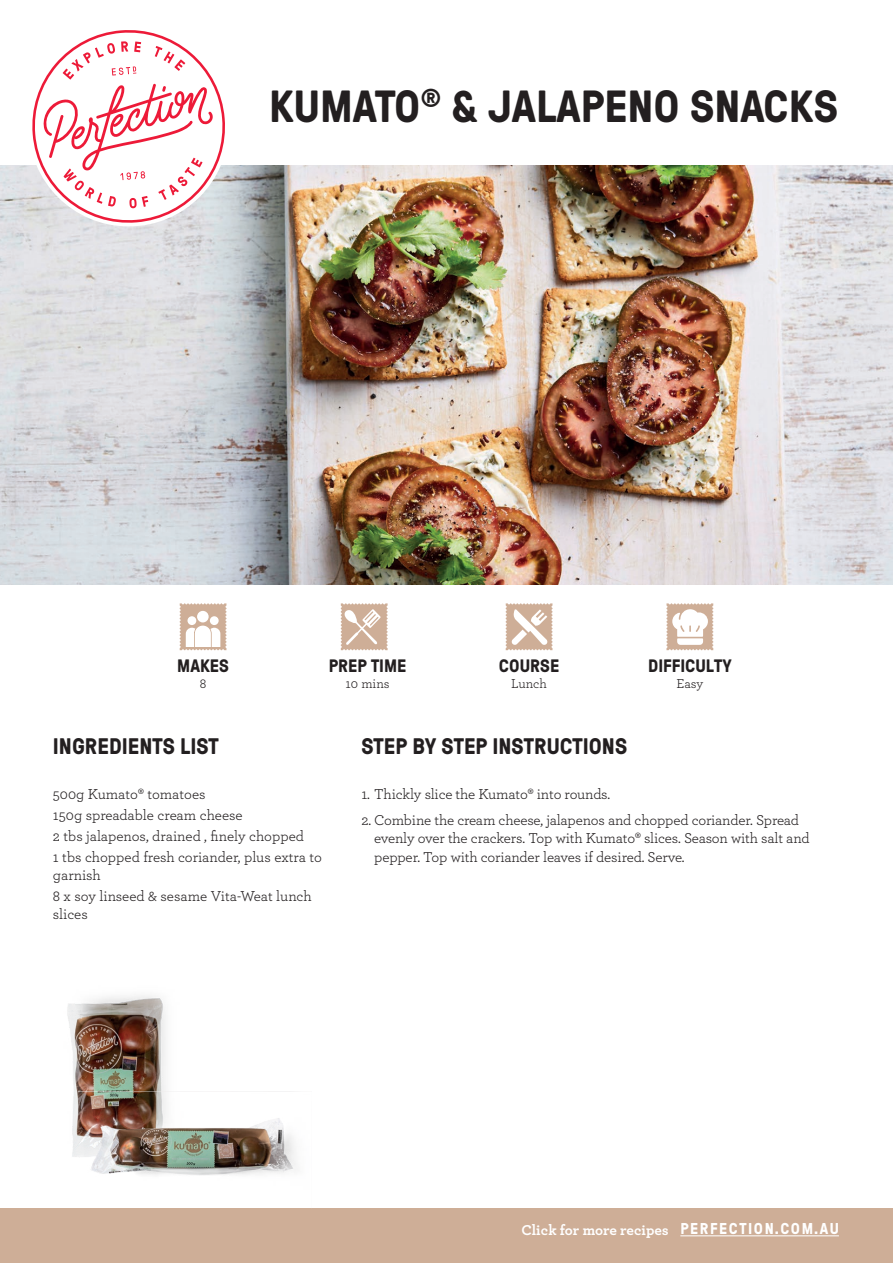
<style>
.page{position:relative;width:893px;height:1263px;background:#fff}
.page>*{position:absolute;margin:0;border:0;box-sizing:border-box;transform-origin:0 0}
.t1{font:700 45px "GT Pressura";color:#231f20}
.t2{font:700 22.5px "GT Pressura";color:#231f20}
.t3{font:700 18px "GT Pressura";color:#231f20}
.t4{font:15px/21px "Archer";letter-spacing:-.01em;color:#231f20}
.t5{font:700 15px "Archer";color:#fff}
.t6{font:13.5px "Archer";color:#231f20}
.s1{font-family:"GT Pressura";font-size:15.75px}
</style>
<div class="page">
<img style="left:0;top:166px;width:893px;height:419px">
<div style="left:0;top:1209px;width:893px;height:54px;background:#ceae97"></div>
<hr style="left:680px;top:1235px;width:159px;height:1px;background:#fff">
<svg style="left:31px;top:30px;width:196px;height:194px"></svg>
<svg style="left:180px;top:603px;width:46px;height:47px"></svg>
<div style="left:187px;top:616px;width:9px;height:9px;background:#fff;border-radius:50%"></div>
<div style="left:210px;top:616px;width:9px;height:9px;background:#fff;border-radius:50%"></div>
<div style="left:197px;top:611px;width:12px;height:11px;background:#fff;border-radius:50%"></div>
<svg style="left:341px;top:603px;width:47px;height:47px;background:#d8bfad"></svg>
<svg style="left:666px;top:603px;width:47px;height:47px"></svg>
<svg style="left:506px;top:603px;width:46px;height:47px"></svg>
<img style="left:67px;top:995px;width:99px;height:162px">
<img style="left:78px;top:1091px;width:234px;height:118px">
<h1 class="t1" style="left:269px;top:73px;width:570px">KUMATO<sup>®</sup> &amp; JALAPENO SNACKS</h1>
<p class="t3" style="left:177px;top:652px;width:53px">MAKES</p>
<p class="t6" style="left:200px;top:674px;width:8px">8</p>
<p class="t3" style="left:329px;top:652px;width:79px">PREP TIME</p>
<p class="t6" style="left:346px;top:674px;width:45px">10 mins</p>
<p class="t3" style="left:499px;top:652px;width:62px">COURSE</p>
<p class="t6" style="left:511px;top:674px;width:37px">Lunch</p>
<p class="t3" style="left:648px;top:652px;width:85px">DIFFICULTY</p>
<p class="t6" style="left:676px;top:674px;width:28px">Easy</p>
<h2 class="t2" style="left:53px;top:730px;width:167px">INGREDIENTS LIST</h2>
<p class="t4" style="left:53px;top:783px;width:271px">500g Kumato® tomatoes<br>150g spreadable cream cheese<br>2 tbs jalapenos, drained , finely chopped<br>1 tbs chopped fresh coriander, plus extra to</p>
<p class="t4" style="left:53px;top:864px;width:260px">garnish<br>8 x soy linseed &amp; sesame Vita-Weat lunch</p>
<p class="t4" style="left:53px;top:903px;width:36px">slices</p>
<h2 class="t2" style="left:361px;top:730px;width:267px">STEP BY STEP INSTRUCTIONS</h2>
<p class="t4" style="left:361px;top:783px;width:250px">1. Thickly slice the Kumato® into rounds.</p>
<p class="t4" style="left:374px;top:811px;width:437px;line-height:18px;text-indent:-13px">2. Combine the cream cheese, jalapenos and chopped coriander. Spread evenly over the crackers. Top with Kumato® slices. Season with salt and pepper. Top with coriander leaves if desired. Serve.</p>
<p class="t5" style="left:521px;top:1218px;width:319px">Click for more recipes <span class="s1">PERFECTION.COM.AU</span></p>
</div>
